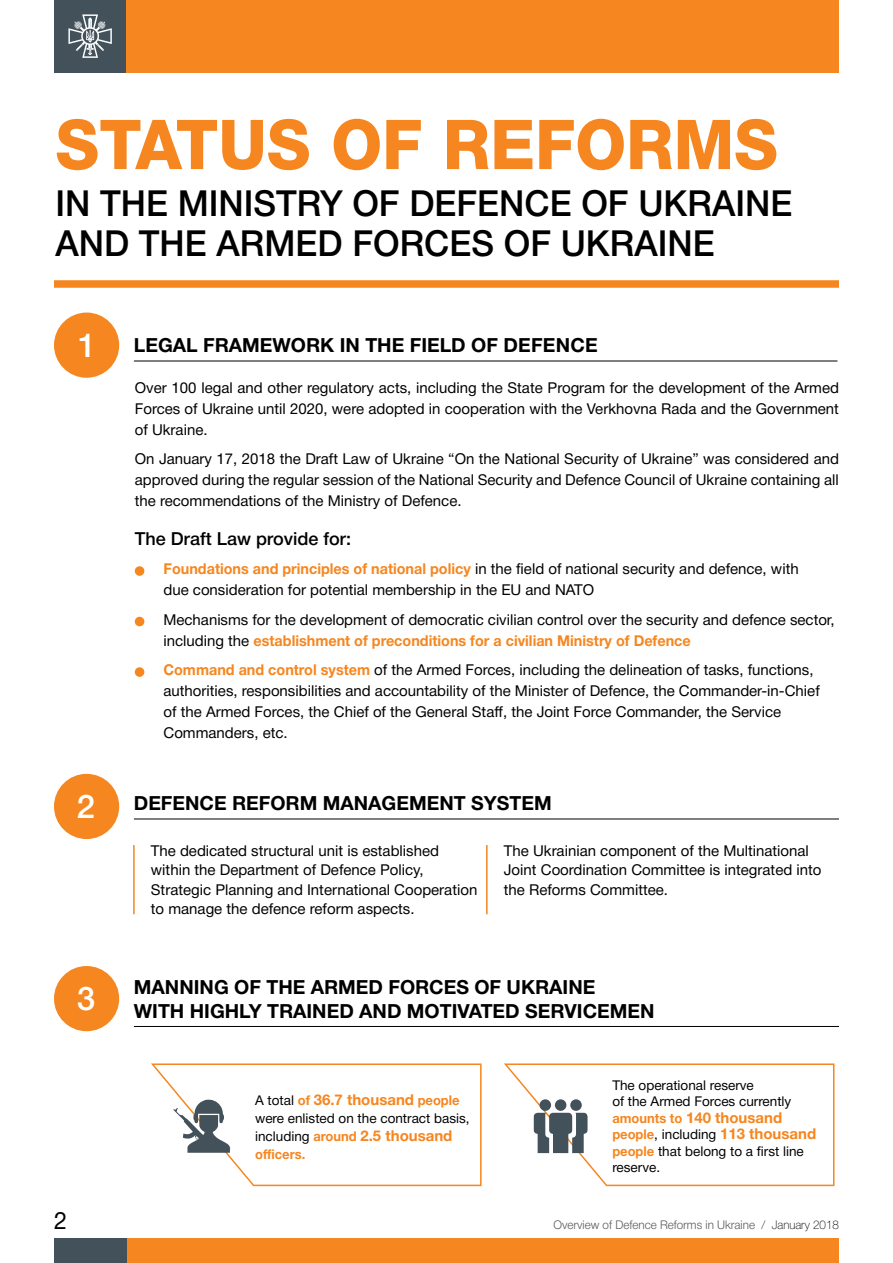
<style>
.page{position:relative;width:893px;height:1263px;background:#fff}
.page>*{position:absolute;margin:0;border:0;box-sizing:border-box;transform-origin:0 0}
.t1{font:900 69px "Helvetica Neue Cyr";color:#f6861f;scale:.95 1}
.t2{font:500 36px/40.5px "Helvetica Neue Cyr";color:#000}
.t3{font:500 33px "Helvetica Neue Cyr";color:#fff}
.t4{font:24px "Helvetica Neue Cyr";color:#000}
.t5{font:700 19.5px/24px "Helvetica Neue Cyr";color:#000}
.t6{font:500 18px "Helvetica Neue Cyr";color:#000}
.t7{font:15px/21px "Helvetica Neue Cyr";color:#000}
.t8{font:700 15px/16.5px "Helvetica Neue Cyr";color:#f6861f}
.t9{font:13.5px/16.5px "Helvetica Neue Cyr";color:#000}
.t10{font:700 13.5px "Helvetica Neue Cyr";color:#f6861f;scale:.96 1}
.t11{font:300 12px "Helvetica Neue Cyr";color:#58595b}
.s1{font-weight:500;font-size:33px;color:#fff}
.s2{font-weight:700;color:#f6861f}
.s3{font-weight:400;font-size:13.5px;color:#000}
.s4{font-size:13.5px}
.s5{font-weight:100;color:#000}
</style>
<div class="page">
<div style="left:54px;top:1238px;width:785px;height:25px;background:#f6861f"></div>
<div style="left:54px;top:0;width:72px;height:72px;background:#43525a"></div>
<div style="left:54px;top:1238px;width:72px;height:25px;background:#43525a"></div>
<svg style="left:68px;top:14px;width:44px;height:44px"></svg>
<div style="left:126px;top:0;width:713px;height:72px;background:#f6861f"></div>
<div style="left:54px;top:313px;width:65px;height:65px;background:#f6861f;border-radius:50%"></div>
<hr style="left:134px;top:361px;width:703px;height:1px;background:#000">
<div style="left:135px;top:566px;width:9px;height:10px;background:#f6861f;border-radius:50%"></div>
<div style="left:135px;top:617px;width:9px;height:9px;background:#f6861f;border-radius:50%"></div>
<div style="left:135px;top:667px;width:9px;height:10px;background:#f6861f;border-radius:50%"></div>
<div style="left:54px;top:774px;width:65px;height:65px;background:#f6861f;border-radius:50%"></div>
<hr style="left:134px;top:819px;width:705px;height:1px;background:#000">
<hr style="left:133px;top:845px;width:2px;height:69px;background:#f6861f">
<hr style="left:486px;top:845px;width:2px;height:69px;background:#f6861f">
<div style="left:54px;top:966px;width:65px;height:65px;background:#f6861f;border-radius:50%"></div>
<hr style="left:134px;top:1026px;width:705px;height:1px;background:#000">
<div style="left:54px;top:280px;width:785px;height:8px;background:#f6861f"></div>
<svg style="left:151px;top:1063px;width:331px;height:124px"></svg>
<svg style="left:504px;top:1063px;width:331px;height:124px"></svg>
<h1 class="t1" style="left:56px;top:107px;width:762px">STATUS OF REFORMS</h1>
<h2 class="t2" style="left:56px;top:183px;width:738px">IN THE MINISTRY OF DEFENCE OF UKRAINE<br>AND THE ARMED FORCES OF UKRAINE</h2>
<h3 class="t5" style="left:77px;top:333px;width:522px"><span class="s1">1</span> LEGAL FRAMEWORK IN THE FIELD OF DEFENCE</h3>
<p class="t7" style="left:135px;top:377px;width:706px;text-align:justify">Over 100 legal and other regulatory acts, including the State Program for the development of the Armed Forces of Ukraine until 2020, were adopted in cooperation with the Verkhovna Rada and the Government of Ukraine.</p>
<p class="t7" style="left:135px;top:449px;width:706px;text-align:justify">On January 17, 2018 the Draft Law of Ukraine “On the National Security of Ukraine” was considered and approved during the regular session of the National Security and Defence Council of Ukraine containing all the recommendations of the Ministry of Defence.</p>
<p class="t6" style="left:135px;top:529px;width:218px">The Draft Law provide for:</p>
<p class="t7" style="left:163px;top:559px;width:637px"><span class="s2">Foundations and principles of national policy</span> in the field of national security and defence, with due consideration for potential membership in the EU and NATO</p>
<p class="t7" style="left:164px;top:609px;width:673px">Mechanisms for the development of democratic civilian control over the security and defence sector, including the <span class="s2">establishment of preconditions for a civilian Ministry of Defence</span></p>
<p class="t7" style="left:163px;top:660px;width:658px"><span class="s2">Command and control system</span> of the Armed Forces, including the delineation of tasks, functions, authorities, responsibilities and accountability of the Minister of Defence, the Commander-in-Chief of the Armed Forces, the Chief of the General Staff, the Joint Force Commander, the Service Commanders, etc.</p>
<h3 class="t5" style="left:77px;top:791px;width:476px"><span class="s1">2</span> DEFENCE REFORM MANAGEMENT SYSTEM</h3>
<p class="t7" style="left:151px;top:841px;width:328px;line-height:19.5px">The dedicated structural unit is established within the Department of Defence Policy, Strategic Planning and International Cooperation to manage the defence reform aspects.</p>
<p class="t7" style="left:504px;top:841px;width:319px;line-height:19.5px">The Ukrainian component of the Multinational<br>Joint Coordination Committee is integrated into the Reforms Committee.</p>
<h3 class="t3" style="left:77px;top:981px;width:20px">3</h3>
<h3 class="t5" style="left:134px;top:975px;width:522px">MANNING OF THE ARMED FORCES OF UKRAINE<br>WITH HIGHLY TRAINED AND MOTIVATED SERVICEMEN</h3>
<p class="t8" style="left:255px;top:1091px;width:206px"><span class="s3">A total</span> <span class="s4">of</span> 36.7 thousand <span class="s4">people</span></p>
<p class="t9" style="left:255px;top:1110px;width:216px">were enlisted on the contract basis,</p>
<p class="t8" style="left:255px;top:1127px;width:199px"><span class="s3">including</span> <span class="s4">around</span> 2.5 thousand</p>
<p class="t10" style="left:255px;top:1146px;width:54px">officers.</p>
<p class="t9" style="left:612px;top:1077px;width:181px">The operational reserve<br>of the Armed Forces currently</p>
<p class="t8" style="left:612px;top:1109px;width:205px"><span class="s4">amounts to</span> 140 thousand <span class="s4">people</span><span class="s3">, including</span> 113 thousand</p>
<p class="t9" style="left:612px;top:1143px;width:193px"><span class="s2">people</span> that belong to a first line reserve.</p>
<h3 class="t4" style="left:54px;top:1207px;width:14px">2</h3>
<p class="t11" style="left:553px;top:1218px;width:287px">Overview of Defence Reforms in Ukraine <span class="s5">/ January 2018</span></p>
</div>
